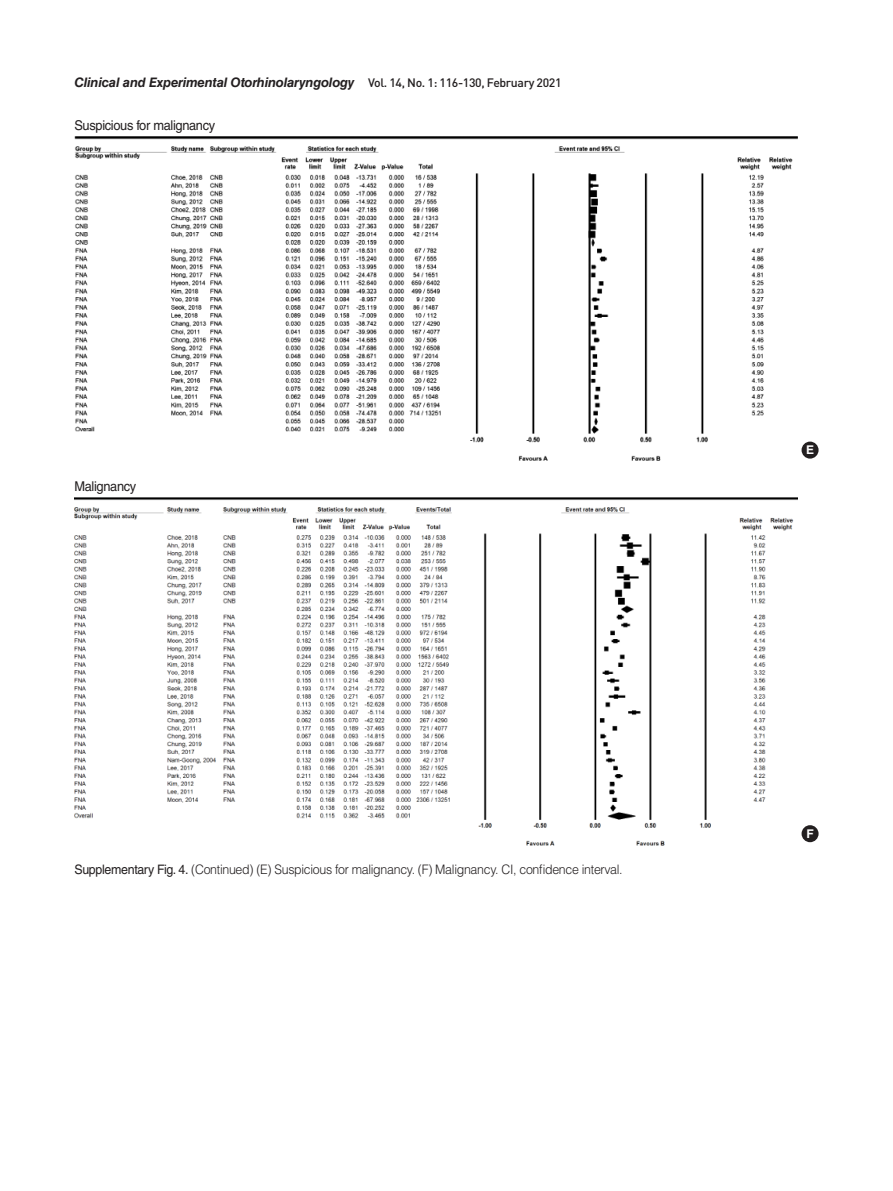
<style>
.page{position:relative;width:893px;height:1191px;background:#fff}
.page>*{position:absolute;margin:0;border:0;box-sizing:border-box;transform-origin:0 0}
.그림_지문9pt{font:13.5px "Helvetica LT Std";letter-spacing:-.025em;color:#231f20;scale:.95 1}
.표_그림_설명{font:300 13.05px "Helvetica LT Std";letter-spacing:-.025em;color:#231f20;scale:.95 1}
.t1{font:italic 700 13.05px "Helvetica LT Std";letter-spacing:-.015em;color:#231f20}
.t2{font:700 12px "Helvetica LT Std";color:#fff}
.s1{font-family:"DIN Pro";font-weight:500;font-style:normal;font-size:12.15px}
.s2{font-weight:400}
</style>
<div class="page">
<img style="left:74px;top:136px;width:723px;height:325px">
<div style="left:801px;top:441px;width:18px;height:17px;background:#231f20;border-radius:50%"></div>
<img style="left:74px;top:497px;width:723px;height:349px">
<div style="left:801px;top:825px;width:18px;height:17px;background:#231f20;border-radius:50%"></div>
<p class="t1" style="left:74px;top:74px;width:489px">Clinical and Experimental Otorhinolaryngology <span class="s1">Vol. 14, No. 1: 116-130, February 2021</span></p>
<p class="그림_지문9pt" style="left:74px;top:118px;width:150px">Suspicious for malignancy</p>
<p class="그림_지문9pt" style="left:74px;top:478px;width:67px">Malignancy</p>
<p class="표_그림_설명" style="left:74px;top:861px;width:579px"><span class="s2">Supplementary Fig. 4.</span> (Continued) (E) Suspicious for malignancy. (F) Malignancy. CI, confidence interval.</p>
<p class="t2" style="left:806px;top:442px;width:10px">E</p>
<p class="t2" style="left:806px;top:826px;width:9px">F</p>
</div>
